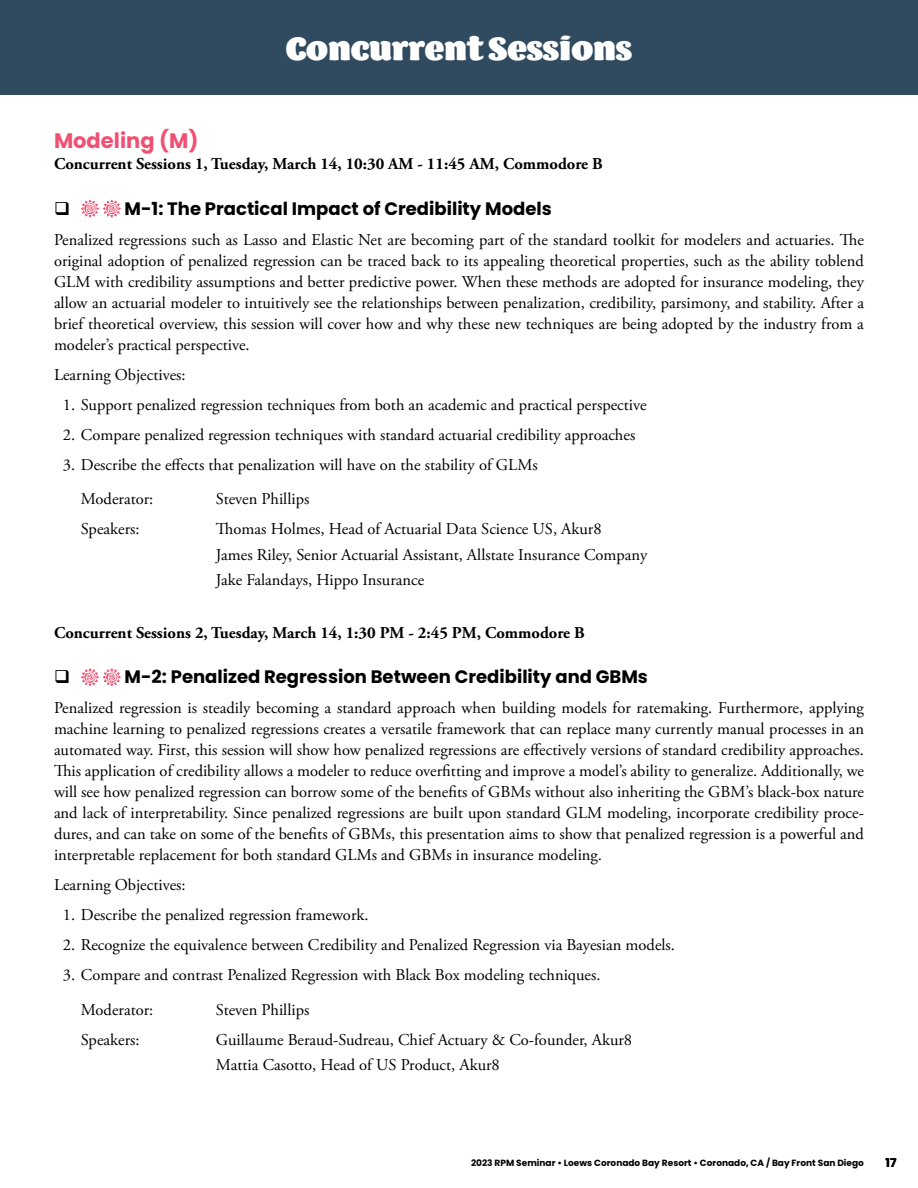
<style>
.page{position:relative;width:918px;height:1188px;background:#fff}
.page>*{position:absolute;margin:0;border:0;box-sizing:border-box;transform-origin:0 0}
.t1{font:33px "Barricada Pro";color:#fff}
.t2{font:700 21px "Poppins";color:#f05173}
.t3{font:700 18px "Poppins";color:#000}
.t4{font:16.5px/21px "Adobe Garamond Pro";color:#000}
.t5{font:700 16.5px "Adobe Garamond Pro";color:#000}
.t6{font:700 12px "Poppins";color:#000}
.t7{font:700 9px "Poppins";color:#000}
</style>
<div class="page">
<div style="left:0;top:0;width:918px;height:94px;background:#304a60"></div>
<svg style="left:81px;top:200px;width:40px;height:18px"></svg>
<svg style="left:81px;top:668px;width:40px;height:18px"></svg>
<h1 class="t1" style="left:286px;top:29px;width:348px">Concurrent Sessions</h1>
<p class="t2" style="left:54px;top:129px;width:146px">Modeling (M)</p>
<p class="t5" style="left:54px;top:154px;width:550px">Concurrent Sessions 1, Tuesday, March 14, 10:30 AM - 11:45 AM, Commodore B</p>
<p class="t3" style="left:125px;top:198px;width:429px">M-1: The Practical Impact of Credibility Models</p>
<p class="t4" style="left:54px;top:230px;width:812px;text-align:justify">Penalized regressions such as Lasso and Elastic Net are becoming part of the standard toolkit for modelers and actuaries. The original adoption of penalized regression can be traced back to its appealing theoretical properties, such as the ability toblend GLM with credibility assumptions and better predictive power. When these methods are adopted for insurance modeling, they allow an actuarial modeler to intuitively see the relationships between penalization, credibility, parsimony, and stability. After a brief theoretical overview, this session will cover how and why these new techniques are being adopted by the industry from a modeler’s practical perspective.</p>
<p class="t4" style="left:54px;top:365px;width:133px">Learning Objectives:</p>
<p class="t4" style="left:63px;top:395px;width:585px">1. Support penalized regression techniques from both an academic and practical perspective</p>
<p class="t4" style="left:63px;top:425px;width:574px">2. Compare penalized regression techniques with standard actuarial credibility approaches</p>
<p class="t4" style="left:81px;top:448px;width:458px;line-height:34.5px;text-indent:-18px">3. Describe the effects that penalization will have on the stability of GLMs<br>Moderator:</p>
<p class="t4" style="left:216px;top:489px;width:95px">Steven Phillips</p>
<p class="t4" style="left:81px;top:519px;width:60px">Speakers:</p>
<p class="t4" style="left:216px;top:517px;width:433px;line-height:25.5px">Thomas Holmes, Head of Actuarial Data Science US, Akur8<br>James Riley, Senior Actuarial Assistant, Allstate Insurance Company<br>Jake Falandays, Hippo Insurance</p>
<p class="t5" style="left:54px;top:623px;width:532px">Concurrent Sessions 2, Tuesday, March 14, 1:30 PM - 2:45 PM, Commodore B</p>
<p class="t3" style="left:125px;top:667px;width:525px">M-2: Penalized Regression Between Credibility and GBMs</p>
<p class="t4" style="left:54px;top:698px;width:812px;text-align:justify">Penalized regression is steadily becoming a standard approach when building models for ratemaking. Furthermore, applying machine learning to penalized regressions creates a versatile framework that can replace many currently manual processes in an automated way. First, this session will show how penalized regressions are effectively versions of standard credibility approaches.<br>This application of credibility allows a modeler to reduce overfitting and improve a model’s ability to generalize. Additionally, we will see how penalized regression can borrow some of the benefits of GBMs without also inheriting the GBM’s black-box nature and lack of interpretability. Since penalized regressions are built upon standard GLM modeling, incorporate credibility proce&shy;dures, and can take on some of the benefits of GBMs, this presentation aims to show that penalized regression is a powerful and interpretable replacement for both standard GLMs and GBMs in insurance modeling.</p>
<p class="t4" style="left:54px;top:875px;width:133px">Learning Objectives:</p>
<p class="t4" style="left:63px;top:905px;width:307px">1. Describe the penalized regression framework.</p>
<p class="t4" style="left:63px;top:935px;width:614px">2. Recognize the equivalence between Credibility and Penalized Regression via Bayesian models.</p>
<p class="t4" style="left:81px;top:958px;width:521px;line-height:34.5px;text-indent:-18px">3. Compare and contrast Penalized Regression with Black Box modeling techniques.<br>Moderator:</p>
<p class="t4" style="left:216px;top:1000px;width:95px">Steven Phillips</p>
<p class="t4" style="left:81px;top:1030px;width:60px">Speakers:</p>
<p class="t4" style="left:216px;top:1027px;width:418px;line-height:25.5px">Guillaume Beraud-Sudreau, Chief Actuary &amp; Co-founder, Akur8<br>Mattia Casotto, Head of US Product, Akur8</p>
<p class="t7" style="left:471px;top:1157px;width:394px">2023 RPM Seminar • Loews Coronado Bay Resort • Coronado, CA / Bay Front San Diego</p>
<p class="t6" style="left:886px;top:1156px;width:12px">17</p>
</div>
